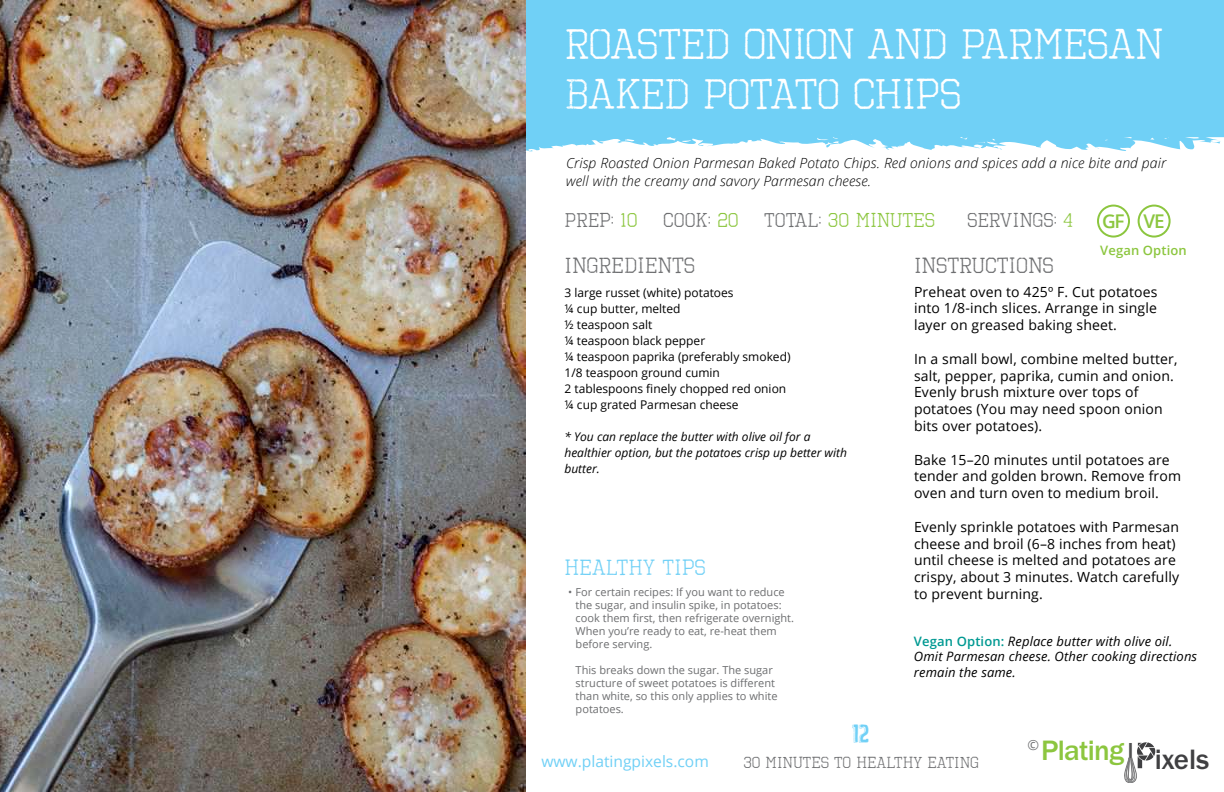
<style>
.page{position:relative;width:1224px;height:792px;background:#fff}
.page>*{position:absolute;margin:0;border:0;box-sizing:border-box;transform-origin:0 0}
.t1{font:43px/50px "Octin Vintage Free";letter-spacing:-.02em;color:#fff}
.t2{font:500 29px "Franklin Gothic";letter-spacing:-.025em;color:#8cc63f}
.t3{font:500 29px "Franklin Gothic";color:#404042}
.t4{font:26px "Vintagefair";color:#70d0f6}
.t5{font:22px "Octin Vintage Free";color:#6d6e70}
.t6{font:22px "Octin Vintage Free";color:#70d0f6}
.t7{font:20px "Octin Vintage Free";color:#6d6e70}
.t8{font:20px "Octin Vintage Free";color:#8cc63f}
.t9{font:600 18.9px "Open Sans";color:#8cc63f}
.t10{font:16px "Octin Vintage Free";color:#6d6e70}
.t11{font:15.6px "Open Sans";color:#70d0f6}
.t12{font:14px/16.8px "Open Sans";letter-spacing:.01em;color:#000}
.t13{font:italic 300 14px/18px "Open Sans";letter-spacing:.01em;color:#000}
.t14{font:14px "Open Sans";color:#6d6e70}
.t15{font:italic 13px/15.6px "Open Sans";letter-spacing:.01em;color:#000}
.t16{font:600 13px "Open Sans";letter-spacing:.01em;color:#8cc63f}
.t17{font:12px/16px "Open Sans";color:#000}
.t18{font:italic 12px/16px "Open Sans";color:#000}
.t19{font:11px/13px "Open Sans";color:#6d6e70}
.s1{color:#8cc63f}
.s2{color:#6d6e70}
.s3{font-weight:600;font-style:normal;color:#009992}
</style>
<div class="page">
<div style="left:526px;top:0;width:698px;height:152px;background:#70d0f6"></div>
<div style="left:1137px;top:742px;width:19px;height:19px;border:1px solid #fff;border-radius:50%"></div>
<svg style="left:1125px;top:742px;width:30px;height:41px"></svg>
<img style="left:0;top:0;width:526px;height:792px">
<div style="left:1097px;top:205px;width:33px;height:33px;border:2px solid #8cc63f;border-radius:50%"></div>
<div style="left:1138px;top:205px;width:33px;height:33px;border:2px solid #8cc63f;border-radius:50%"></div>
<h1 class="t1" style="left:564px;top:20px;width:600px">ROASTED ONION AND PARMESAN<br>BAKED POTATO CHIPS</h1>
<p class="t13" style="left:566px;top:153px;width:602px">Crisp Roasted Onion Parmesan Baked Potato Chips. Red onions and spices add a nice bite and pair well with the creamy and savory Parmesan cheese.</p>
<h3 class="t7" style="left:564px;top:213px;width:75px">PREP: <span class="s1">10</span></h3>
<h3 class="t7" style="left:663px;top:213px;width:77px">COOK: <span class="s1">20</span></h3>
<h3 class="t8" style="left:764px;top:213px;width:172px"><span class="s2">TOTAL:</span> 30 MINUTES</h3>
<h3 class="t7" style="left:967px;top:213px;width:108px">SERVINGS: <span class="s1">4</span></h3>
<h3 class="t5" style="left:914px;top:258px;width:142px">INSTRUCTIONS</h3>
<h3 class="t5" style="left:564px;top:258px;width:132px">INGREDIENTS</h3>
<h3 class="t9" style="left:1102px;top:214px;width:64px">GF VE</h3>
<p class="t16" style="left:1100px;top:245px;width:88px">Vegan Option</p>
<p class="t17" style="left:564px;top:286px;width:228px">3 large russet (white) potatoes<br>¼ cup butter, melted<br>½ teaspoon salt<br>¼ teaspoon black pepper<br>¼ teaspoon paprika (preferably smoked)<br>1/8 teaspoon ground cumin<br>2 tablespoons finely chopped red onion ¼ cup grated Parmesan cheese</p>
<p class="t18" style="left:564px;top:428px;width:284px">* You can replace the butter with olive oil for a healthier option, but the potatoes crisp up better with butter.</p>
<h3 class="t6" style="left:564px;top:559px;width:143px">HEALTHY TIPS</h3>
<p class="t19" style="left:576px;top:587px;width:220px;text-indent:-8px">• For certain recipes: If you want to reduce the sugar, and insulin spike, in potatoes: cook them first, then refrigerate overnight.<br>When you’re ready to eat, re-heat them before serving.</p>
<p class="t19" style="left:576px;top:665px;width:203px">This breaks down the sugar. The sugar structure of sweet potatoes is different than white, so this only applies to white potatoes.</p>
<p class="t12" style="left:914px;top:283px;width:245px;text-align:justify">Preheat oven to 425º F. Cut potatoes into 1/8-inch slices. Arrange in single layer on greased baking sheet.</p>
<p class="t12" style="left:914px;top:352px;width:265px">In a small bowl, combine melted butter, salt, pepper, paprika, cumin and onion.<br>Evenly brush mixture over tops of potatoes (You may need spoon onion bits over potatoes).</p>
<p class="t12" style="left:914px;top:453px;width:269px">Bake 15–20 minutes until potatoes are tender and golden brown. Remove from oven and turn oven to medium broil.</p>
<p class="t12" style="left:914px;top:520px;width:267px">Evenly sprinkle potatoes with Parmesan cheese and broil (6–8 inches from heat) until cheese is melted and potatoes are crispy, about 3 minutes. Watch carefully to prevent burning.</p>
<p class="t15" style="left:914px;top:633px;width:285px"><span class="s3">Vegan Option:</span> Replace butter with olive oil.<br>Omit Parmesan cheese. Other cooking directions remain the same.</p>
<h3 class="t4" style="left:853px;top:725px;width:19px">12</h3>
<p class="t14" style="left:1028px;top:739px;width:13px">©</p>
<h2 class="t2" style="left:1041px;top:741px;width:84px">Plating</h2>
<p class="t11" style="left:541px;top:755px;width:169px">www.platingpixels.com</p>
<p class="t10" style="left:743px;top:756px;width:237px">30 MINUTES TO HEALTHY EATING</p>
<h2 class="t3" style="left:1155px;top:749px;width:56px">ixels</h2>
</div>
